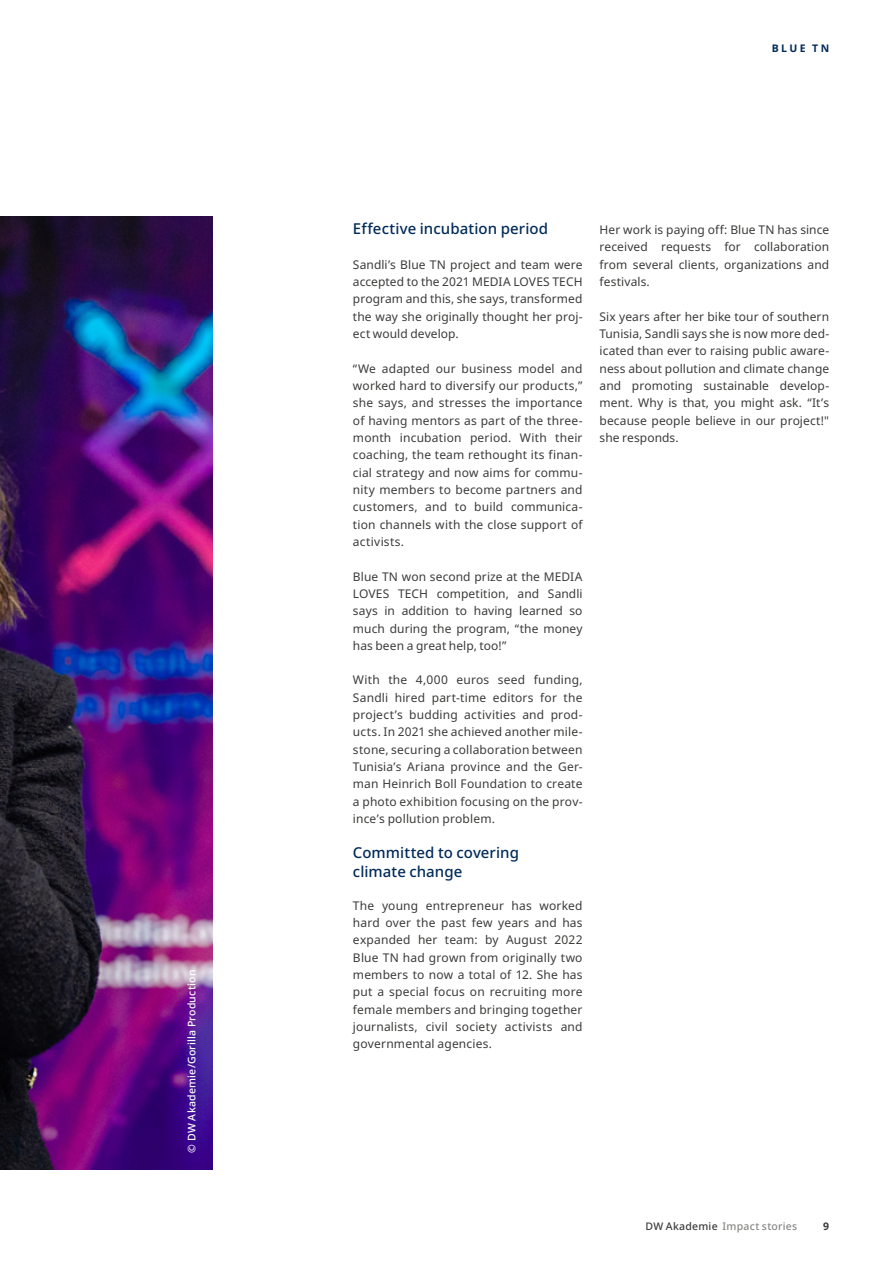
<style>
.page{position:relative;width:893px;height:1263px;background:#fff}
.page>*{position:absolute;margin:0;border:0;box-sizing:border-box;transform-origin:0 0}
.t1{font:500 15px/19.5px "Noto Sans";letter-spacing:.005em;color:#002a58}
.t2{font:12px/17.4px "Noto Sans";letter-spacing:.01em;color:#3b3b3a;text-align:justify}
.t3{font:500 10.5px "Noto Sans";letter-spacing:.02em;color:#fff}
.t4{font:500 10.5px "Noto Sans";letter-spacing:.02em;color:#878786}
.t5{font:700 10.5px "Noto Sans";letter-spacing:.225em;color:#002a58}
.t6{font:700 10.5px "Noto Sans";color:#3b3b3a}
.s1{color:#3b3b3a}
</style>
<div class="page">
<img style="left:0;top:217px;width:213px;height:952px">
<p class="t3" style="left:184px;top:1152px;width:185px;rotate:-90deg">© DW Akademie/Gorilla Production</p>
<p class="t5" style="left:772px;top:41px;width:59px">BLUE TN</p>
<p class="t1" style="left:353px;top:219px;width:197px">Effective incubation period</p>
<p class="t2" style="left:353px;top:256px;width:231px">Sandli’s Blue TN project and team were accepted to the 2021 MEDIA LOVES TECH program and this, she says, transformed the way she originally thought her proj&shy;ect would develop.</p>
<p class="t2" style="left:353px;top:360px;width:231px">“We adapted our business model and worked hard to diversify our products,” she says, and stresses the importance of having mentors as part of the three&shy;month incubation period. With their coaching, the team rethought its finan&shy;cial strategy and now aims for commu&shy;nity members to become partners and customers, and to build communica&shy;tion channels with the close support of activists.</p>
<p class="t2" style="left:353px;top:568px;width:231px">Blue TN won second prize at the MEDIA LOVES TECH competition, and Sandli says in addition to having learned so much during the program, “the money has been a great help, too!”</p>
<p class="t2" style="left:353px;top:672px;width:231px">With the 4,000 euros seed funding, Sandli hired part-time editors for the project’s budding activities and prod&shy;ucts. In 2021 she achieved another mile&shy;stone, securing a collaboration between Tunisia’s Ariana province and the Ger&shy;man Heinrich Boll Foundation to create a photo exhibition focusing on the prov&shy;ince’s pollution problem.</p>
<p class="t1" style="left:353px;top:843px;width:168px">Committed to covering climate change</p>
<p class="t2" style="left:353px;top:897px;width:231px">The young entrepreneur has worked hard over the past few years and has expanded her team: by August 2022<br>Blue TN had grown from originally two members to now a total of 12. She has put a special focus on recruiting more female members and bringing together journalists, civil society activists and governmental agencies.</p>
<p class="t2" style="left:600px;top:221px;width:231px">Her work is paying off: Blue TN has since received requests for collaboration from several clients, organizations and festivals.</p>
<p class="t2" style="left:600px;top:308px;width:231px">Six years after her bike tour of southern Tunisia, Sandli says she is now more ded&shy;icated than ever to raising public aware&shy;ness about pollution and climate change and promoting sustainable develop&shy;ment. Why is that, you might ask. “It’s because people believe in our project!" she responds.</p>
<p class="t4" style="left:646px;top:1219px;width:153px"><span class="s1">DW Akademie</span> Impact stories</p>
<p class="t6" style="left:823px;top:1219px;width:8px">9</p>
</div>
